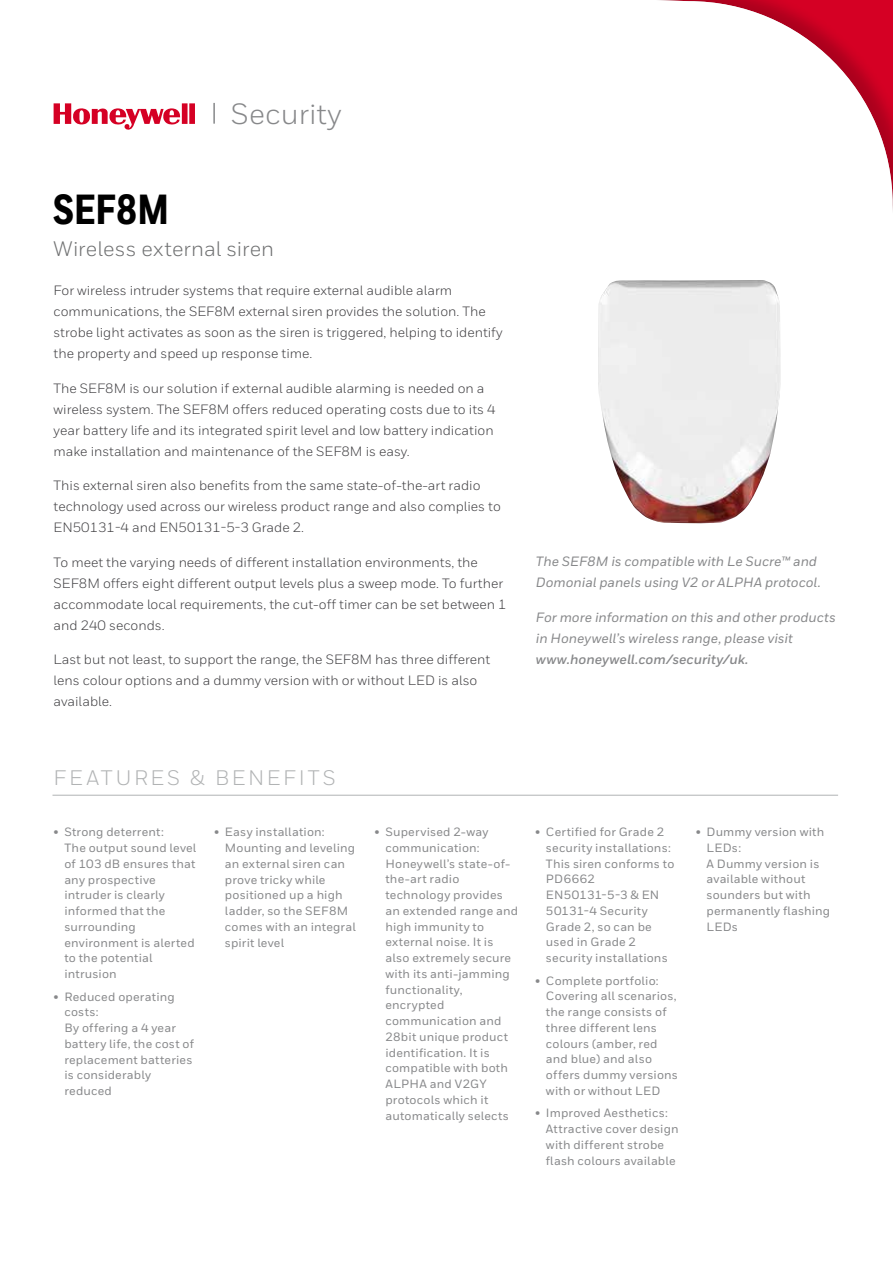
<style>
.page{position:relative;width:893px;height:1263px;background:#fff}
.page>*{position:absolute;margin:0;border:0;box-sizing:border-box;transform-origin:0 0}
.t1{font:800 42px "Honeywell Cond";letter-spacing:-.005em;color:#000}
.t2{font:29.25px "Honeywell Sans";color:#87888a}
.t3{font:21px "Honeywell Sans";letter-spacing:.005em;color:#707172}
.t4{font:21px "Honeywell Sans";letter-spacing:.13em;color:#b1b3b4}
.t5{font:13.5px/21px "Honeywell Sans";color:#3e3d40}
.t6{font:italic 500 13.5px/21px "Honeywell Sans";color:#87888a}
.t7{font:italic 700 13.5px "Honeywell Sans";color:#87888a}
.t8{font:500 12px/15.8px "Honeywell Sans";letter-spacing:.015em;color:#87888a}
</style>
<div class="page">
<hr style="left:52px;top:795px;width:786px;height:1px;background:#b1b3b4">
<div style="left:289px;top:0;width:604px;height:605px;background:#000;opacity:.2"></div>
<svg style="left:54px;top:103px;width:141px;height:27px"></svg>
<hr style="left:213px;top:103px;width:2px;height:21px;background:#87888a">
<h2 class="t2" style="left:231px;top:96px;width:112px">Security</h2>
<h1 class="t1" style="left:54px;top:184px;width:117px">SEF8M</h1>
<h3 class="t3" style="left:54px;top:237px;width:222px">Wireless external siren</h3>
<p class="t5" style="left:54px;top:280px;width:451px">For wireless intruder systems that require external audible alarm communications, the SEF8M external siren provides the solution. The strobe light activates as soon as the siren is triggered, helping to identify the property and speed up response time.</p>
<p class="t5" style="left:54px;top:378px;width:443px">The SEF8M is our solution if external audible alarming is needed on a wireless system. The SEF8M offers reduced operating costs due to its 4 year battery life and its integrated spirit level and low battery indication make installation and maintenance of the SEF8M is easy.</p>
<p class="t5" style="left:54px;top:475px;width:449px">This external siren also benefits from the same state-of-the-art radio technology used across our wireless product range and also complies to<br>EN50131-4 and EN50131-5-3 Grade 2.</p>
<p class="t5" style="left:54px;top:552px;width:455px">To meet the varying needs of different installation environments, the SEF8M offers eight different output levels plus a sweep mode. To further accommodate local requirements, the cut-off timer can be set between 1 and 240 seconds.</p>
<p class="t5" style="left:54px;top:649px;width:438px">Last but not least, to support the range, the SEF8M has three different lens colour options and a dummy version with or without LED is also available.</p>
<h3 class="t4" style="left:54px;top:765px;width:284px">FEATURES &amp; BENEFITS</h3>
<p class="t6" style="left:536px;top:551px;width:286px">The SEF8M is compatible with Le Sucre™ and<br>Domonial panels using V2 or ALPHA protocol.</p>
<p class="t6" style="left:536px;top:607px;width:302px">For more information on this and other products in Honeywell’s wireless range, please visit</p>
<p class="t7" style="left:536px;top:651px;width:214px">www.honeywell.com/security/uk.</p>
<p class="t8" style="left:64px;top:824px;width:133px;text-indent:-11px">• Strong deterrent:<br>The output sound level of 103 dB ensures that any prospective intruder is clearly informed that the surrounding environment is alerted to the potential intrusion</p>
<p class="t8" style="left:64px;top:989px;width:131px;text-indent:-11px">• Reduced operating costs:<br>By offering a 4 year battery life, the cost of replacement batteries is considerably reduced</p>
<p class="t8" style="left:225px;top:824px;width:132px;text-indent:-11px">• Easy installation:<br>Mounting and leveling an external siren can prove tricky while positioned up a high ladder, so the SEF8M comes with an integral spirit level</p>
<p class="t8" style="left:385px;top:824px;width:134px;text-indent:-11px">• Supervised 2-way communication:<br>Honeywell’s state-of&shy;the-art radio technology provides an extended range and high immunity to external noise. It is also extremely secure with its anti-jamming functionality, encrypted communication and<br>28bit unique product identification. It is compatible with both<br>ALPHA and V2GY protocols which it automatically selects</p>
<p class="t8" style="left:546px;top:824px;width:130px;text-indent:-11px">• Certified for Grade 2 security installations:<br>This siren conforms to<br>PD6662<br>EN50131-5-3 &amp; EN<br>50131-4 Security<br>Grade 2, so can be used in Grade 2 security installations</p>
<p class="t8" style="left:546px;top:973px;width:134px;text-indent:-11px">• Complete portfolio:<br>Covering all scenarios, the range consists of three different lens colours (amber, red and blue) and also offers dummy versions with or without LED</p>
<p class="t8" style="left:546px;top:1105px;width:134px;text-indent:-11px">• Improved Aesthetics:<br>Attractive cover design with different strobe flash colours available</p>
<p class="t8" style="left:706px;top:824px;width:125px;text-indent:-11px">• Dummy version with<br>LEDs:<br>A Dummy version is available without sounders but with permanently flashing<br>LEDs</p>
</div>
